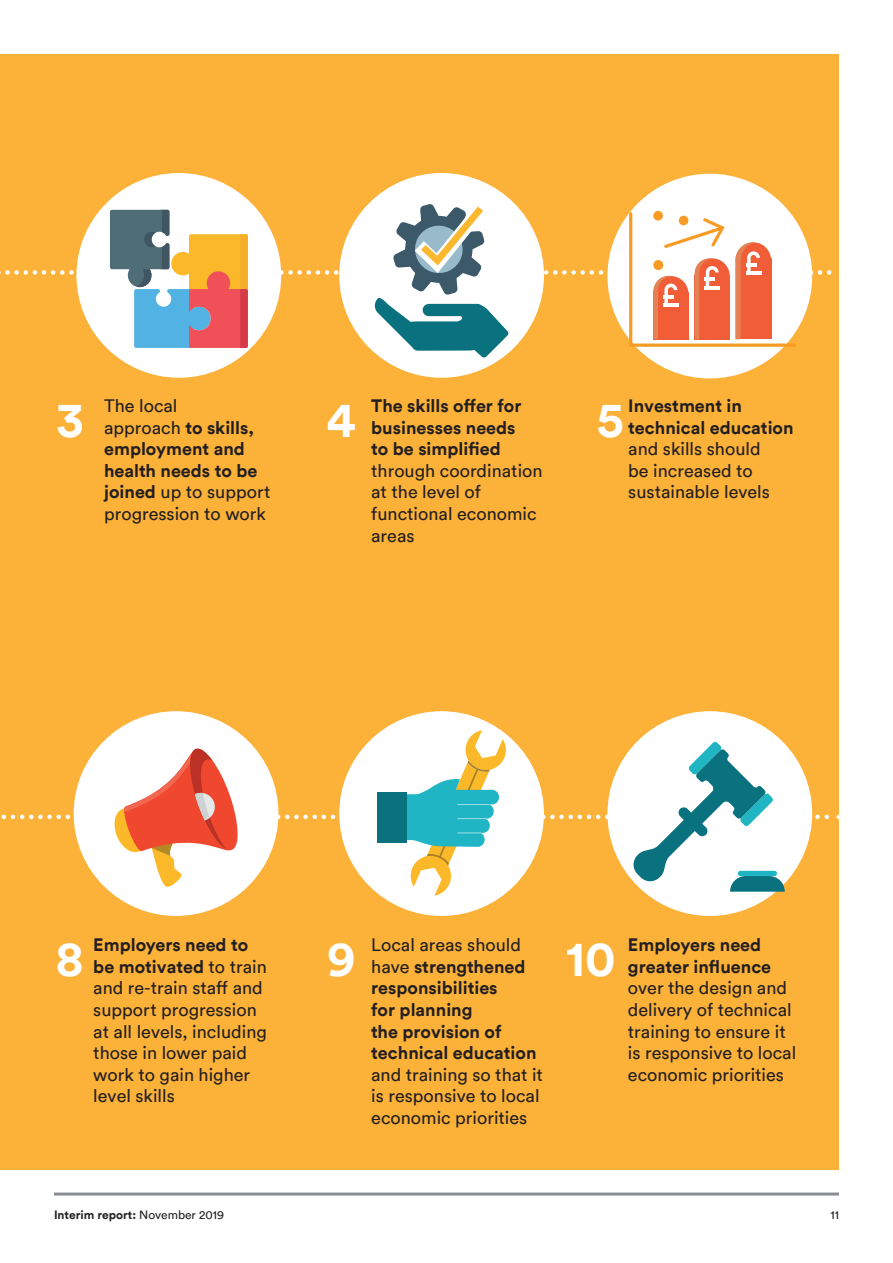
<style>
.page{position:relative;width:893px;height:1263px;background:#fff}
.page>*{position:absolute;margin:0;border:0;box-sizing:border-box;transform-origin:0 0}
.t1{font:700 48.9px "Circular TT";color:#fff}
.t2{font:18px/21.6px "Circular TT";color:#231f20}
.t3{font:700 18px/21.6px "Circular TT";color:#231f20}
.t4{font:700 12px "Circular TT";color:#231f20}
.t5{font:12px "Circular TT";color:#231f20}
.s1{font-weight:700}
.s2{font-weight:400}
</style>
<div class="page">
<hr style="left:54px;top:1192px;width:785px;height:3px;background:#8a8d92">
<div style="left:0;top:54px;width:839px;height:1115px;background:#fcb139"></div>
<div style="left:76px;top:173px;width:205px;height:205px;background:#fff;border-radius:50%"></div>
<div style="left:339px;top:173px;width:205px;height:205px;background:#fff;border-radius:50%"></div>
<div style="left:607px;top:174px;width:205px;height:204px;background:#fff;border-radius:50%"></div>
<svg style="left:0;top:186px;width:839px;height:172px"></svg>
<div style="left:74px;top:711px;width:204px;height:205px;background:#fff;border-radius:50%"></div>
<div style="left:339px;top:711px;width:205px;height:205px;background:#fff;border-radius:50%"></div>
<div style="left:607px;top:711px;width:205px;height:205px;background:#fff;border-radius:50%"></div>
<svg style="left:1px;top:730px;width:838px;height:166px"></svg>
<div style="left:738px;top:871px;width:39px;height:5px;background:#1fb5c2;border-radius:3px"></div>
<h1 class="t1" style="left:57px;top:388px;width:28px">3</h1>
<p class="t2" style="left:104px;top:395px;width:168px">The local<br>approach <span class="s1">to skills, employment and health needs to be joined</span> up to support progression to work</p>
<p class="t3" style="left:371px;top:394px;width:152px">The skills offer for businesses needs to be simplified</p>
<p class="t3" style="left:628px;top:394px;width:167px">Investment in technical education</p>
<p class="t2" style="left:628px;top:438px;width:143px">and skills should be increased to sustainable levels</p>
<h1 class="t1" style="left:326px;top:388px;width:31px">4</h1>
<h1 class="t1" style="left:597px;top:388px;width:29px">5</h1>
<p class="t2" style="left:371px;top:459px;width:173px">through coordination at the level of functional economic areas</p>
<h1 class="t1" style="left:56px;top:927px;width:29px">8</h1>
<p class="t2" style="left:93px;top:934px;width:175px"><span class="s1">Employers need to be motivated</span> to train and re-train staff and support progression at all levels, including those in lower paid work to gain higher level skills</p>
<p class="t3" style="left:371px;top:934px;width:167px"><span class="s2">Local areas should have</span> strengthened responsibilities<br>for planning<br>the provision of technical education</p>
<p class="t2" style="left:371px;top:1063px;width:173px">and training so that it is responsive to local economic priorities</p>
<h1 class="t1" style="left:327px;top:927px;width:30px">9</h1>
<h1 class="t1" style="left:566px;top:927px;width:51px">10</h1>
<p class="t3" style="left:628px;top:934px;width:145px">Employers need greater influence</p>
<p class="t2" style="left:628px;top:977px;width:170px">over the design and delivery of technical training to ensure it is responsive to local economic priorities</p>
<p class="t4" style="left:54px;top:1207px;width:171px">Interim report: <span class="s2">November 2019</span></p>
<p class="t5" style="left:830px;top:1207px;width:10px">11</p>
</div>
